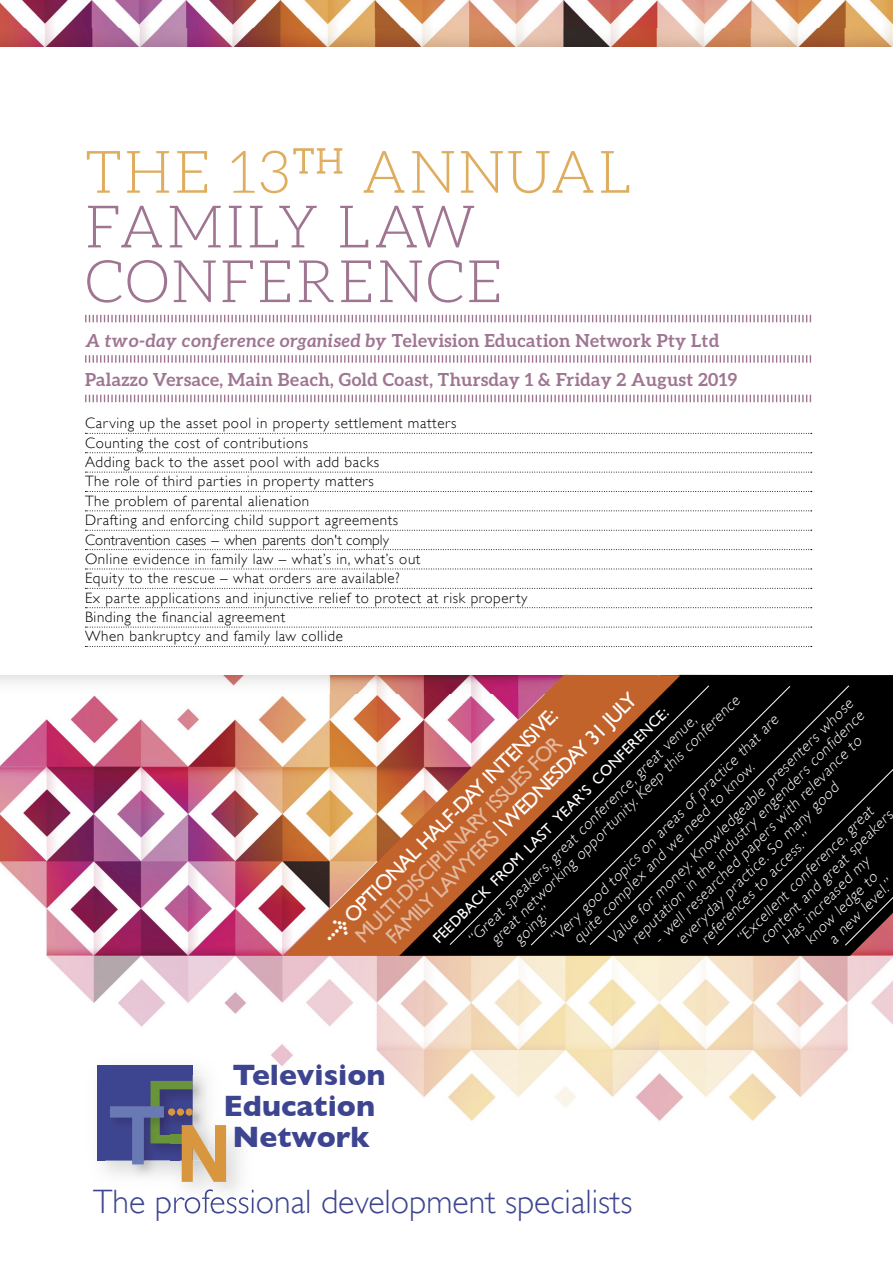
<style>
.page{position:relative;width:893px;height:1263px;background:#fff}
.page>*{position:absolute;margin:0;border:0;box-sizing:border-box;transform-origin:0 0}
.t1{font:300 58.8px/54.8px "Aleo";letter-spacing:.04em;color:#9f7591}
.t2{font:300 33.9px "Gill Sans";color:#3e4590}
.t3{font:700 30px/31px "Gill Sans";color:#3e4590}
.t4{font:21px/22.4px "Gill Sans";color:#e3b99e}
.t5{font:21px "Gill Sans";color:#fff}
.t6{font:700 18px/39.5px "Aleo";letter-spacing:.02em;color:#9f7591}
.t7{font:italic 300 15.6px/16.4px "Gill Sans";color:#fff}
.t8{font:300 15px/19.4px "Gill Sans";letter-spacing:.04em;color:#000}
.t9{font:15px "Gill Sans";color:#fff}
.s1{color:#dfad5f}
.s2{font-style:italic}
.s3{color:#fff}
.s4{font-family:"Meta Bold Expert"}
</style>
<div class="page">
<img style="left:0;top:0;width:893px;height:1121px">
<div style="left:0;top:48px;width:893px;height:627px;background:#fff"></div>
<svg style="left:85px;top:315px;width:726px;height:7px"></svg>
<svg style="left:85px;top:355px;width:726px;height:8px"></svg>
<svg style="left:85px;top:395px;width:726px;height:7px"></svg>
<svg style="left:85px;top:433px;width:727px;height:1px"></svg>
<svg style="left:85px;top:452px;width:727px;height:1px"></svg>
<svg style="left:85px;top:472px;width:727px;height:1px"></svg>
<svg style="left:85px;top:491px;width:727px;height:1px"></svg>
<svg style="left:85px;top:510px;width:727px;height:1px"></svg>
<svg style="left:85px;top:530px;width:727px;height:1px"></svg>
<svg style="left:85px;top:549px;width:727px;height:1px"></svg>
<svg style="left:85px;top:569px;width:727px;height:1px"></svg>
<svg style="left:85px;top:588px;width:727px;height:1px"></svg>
<svg style="left:85px;top:607px;width:727px;height:1px"></svg>
<svg style="left:85px;top:627px;width:727px;height:1px"></svg>
<svg style="left:85px;top:646px;width:727px;height:1px"></svg>
<svg style="left:293px;top:148px;width:50px;height:26px"></svg>
<img style="left:97px;top:1144px;width:144px;height:45px">
<img style="left:86px;top:1054px;width:134px;height:67px">
<div style="left:97px;top:1065px;width:95px;height:95px;background:#3e4590"></div>
<img style="left:192px;top:1075px;width:16px;height:6px">
<img style="left:106px;top:1160px;width:4px;height:20px">
<img style="left:226px;top:1114px;width:28px;height:30px">
<img style="left:174px;top:1189px;width:80px;height:20px">
<img style="left:171px;top:1182px;width:49px;height:6px">
<svg style="left:110px;top:1081px;width:116px;height:101px"></svg>
<svg style="left:680px;top:675px;width:213px;height:281px;background:#130809"></svg>
<div style="left:680px;top:685px;width:37px;height:260px;background:#000"></div>
<div style="left:717px;top:685px;width:176px;height:260px;background:#000"></div>
<div style="left:845px;top:686px;width:48px;height:260px;background:#000"></div>
<svg style="left:284px;top:675px;width:396px;height:281px;background:#895b46"></svg>
<h1 class="t1" style="left:85px;top:144px;width:549px"><span class="s1">THE 13</span><sup>TH</sup> <span class="s1">ANNUAL<br></span>FAMILY LAW<br>CONFERENCE</h1>
<p class="t6" style="left:85px;top:320px;width:654px"><span class="s2">A two-day conference organised by</span> Television Education Network Pty Ltd<br>Palazzo Versace, Main Beach, Gold Coast, Thursday 1 &amp; Friday 2 August 2019</p>
<p class="t8" style="left:85px;top:414px;width:444px">Carving up the asset pool in property settlement matters<br>Counting the cost of contributions<br>Adding back to the asset pool with add backs<br>The role of third parties in property matters<br>The problem of parental alienation<br>Drafting and enforcing child support agreements<br>Contravention cases – when parents don't comply<br>Online evidence in family law – what’s in, what’s out<br>Equity to the rescue – what orders are available?<br>Ex parte applications and injunctive relief to protect at risk property Binding the financial agreement<br>When bankruptcy and family law collide</p>
<h3 class="t4" style="left:366px;top:916px;width:346px;text-indent:-21px;rotate:-45deg">MULTI-DISCIPLINARY ISSUES FOR<br>FAMILY LAWYERS <span class="s3">|WEDNESDAY 31 JULY</span></h3>
<p class="t7" style="left:487px;top:935px;width:346px;rotate:-45deg">great networking opportunity. Keep this conference</p>
<p class="t7" style="left:604px;top:935px;width:341px;text-align:right;rotate:-45deg">Value for money. Knowledgeable presenters whose reputation in the industry engenders confidence</p>
<p class="t9" style="left:429px;top:934px;width:328px;rotate:-45deg">FEEDBACK FROM LAST YEAR’S CONFERENCE:</p>
<h3 class="t5" style="left:318px;top:930px;width:323px;rotate:-45deg"><span class="s4">l</span> OPTIONAL HALF-DAY INTENSIVE:</h3>
<p class="t7" style="left:558px;top:923px;width:301px;text-indent:-16px;rotate:-45deg">“Very good topics on areas of practice that are quite complex and we need to know.</p>
<p class="t7" style="left:464px;top:935px;width:318px;rotate:-45deg">“Great speakers, great conference, great venue,</p>
<p class="t7" style="left:651px;top:935px;width:288px;rotate:-45deg">- well researched papers with relevance to</p>
<p class="t7" style="left:674px;top:935px;width:222px;rotate:-45deg">everyday practice. So many good</p>
<p class="t7" style="left:733px;top:935px;width:188px;rotate:-45deg">“Excellent conference, great</p>
<p class="t7" style="left:756px;top:935px;width:183px;rotate:-45deg">content and great speakers</p>
<p class="t7" style="left:697px;top:935px;width:151px;rotate:-45deg">references to access. ”</p>
<p class="t7" style="left:778px;top:936px;width:118px;rotate:-45deg">Has increased my</p>
<p class="t7" style="left:802px;top:936px;width:97px;rotate:-45deg">know ledge to</p>
<p class="t7" style="left:825px;top:936px;width:85px;rotate:-45deg">a new level.”</p>
<p class="t7" style="left:511px;top:935px;width:45px;rotate:-45deg">going.”</p>
<h3 class="t3" style="left:223px;top:1059px;width:164px">Television<br>Education<br>Network</h3>
<h2 class="t2" style="left:93px;top:1182px;width:541px">The professional development specialists</h2>
</div>
